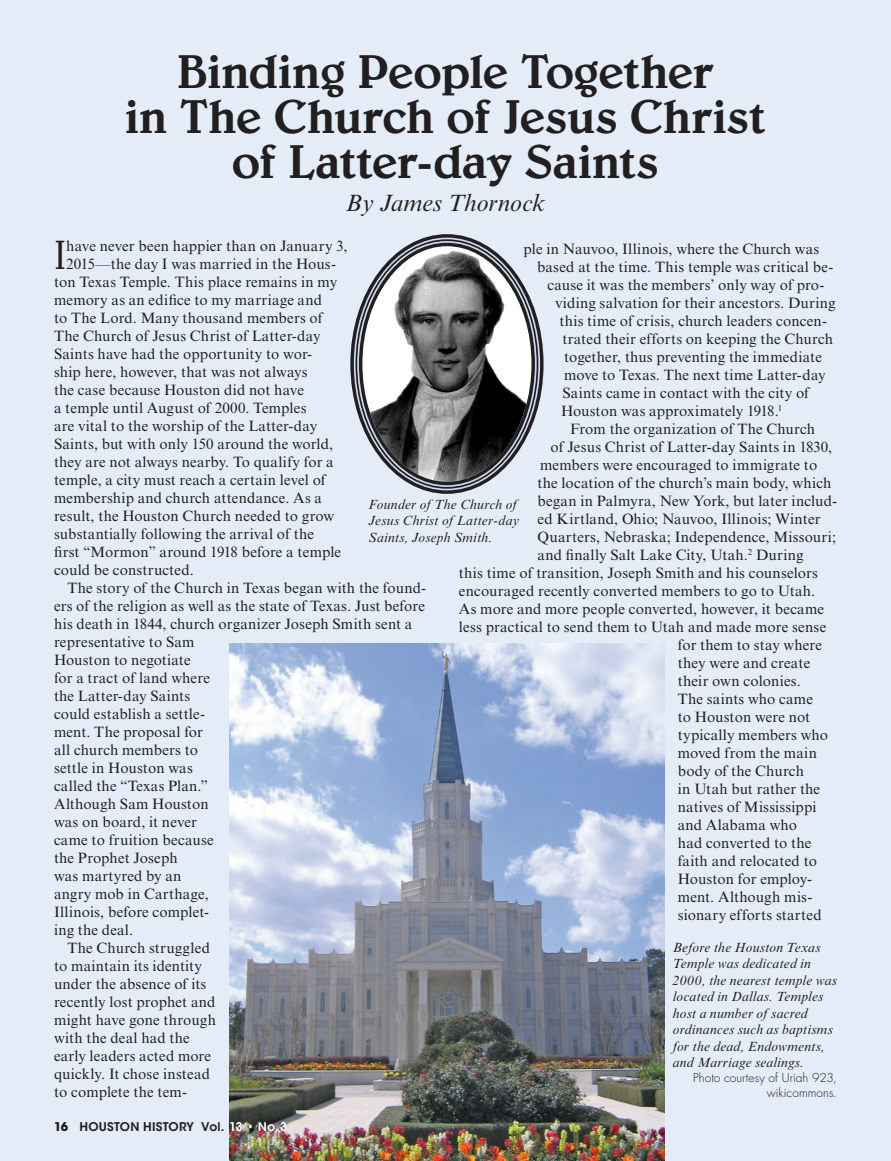
<style>
.page{position:relative;width:891px;height:1161px;background:#e4ecf7}
.page>*{position:absolute;margin:0;border:0;box-sizing:border-box;transform-origin:0 0}
.t1{font:500 48px/45px "Belwe Std";letter-spacing:-.01em;color:#231f20;text-align:center}
.t2{font:300 41.4px "Belwe Std";color:#231f20}
.t3{font:italic 24px "Times New Roman MT Std";letter-spacing:.005em;color:#231f20}
.t4{font:15px "Times New Roman MT Std";letter-spacing:.01em;color:#231f20}
.t5{font:italic 13.5px/16.5px "Times New Roman MT Std";letter-spacing:.015em;color:#231f20}
.t6{font:300 12px/15px "Futura Std";letter-spacing:.005em;color:#231f20;text-align:right}
.t7{font:600 12px "ITC Avant Garde Std";letter-spacing:.02em;color:#231f20}
.s1{font-weight:700}
.s2{color:#fff}
</style>
<div class="page">
<img style="left:230px;top:643px;width:434px;height:518px">
<img style="left:359px;top:240px;width:172px;height:248px">
<div style="left:350px;top:234px;width:194px;height:260px;border:12px solid #ccdaef;border-radius:50%"></div>
<h1 class="t1" style="left:125px;top:49px;width:642px">Binding People Together<br>in The Church of Jesus Christ of Latter-day Saints</h1>
<h3 class="t3" style="left:346px;top:189px;width:201px">By James Thornock</h3>
<h2 class="t2" style="left:54px;top:230px;width:14px">I</h2>
<p class="t4" style="left:66px;top:237px;width:283px">have never been happier than on January 3,</p>
<p class="t4" style="left:524px;top:241px;width:297px">ple in Nauvoo, Illinois, where the Church was</p>
<p class="t4" style="left:537px;top:259px;width:298px">based at the time. This temple was critical be-</p>
<p class="t4" style="left:548px;top:277px;width:279px">cause it was the members’ only way of pro-</p>
<p class="t4" style="left:555px;top:295px;width:282px">viding salvation for their ancestors. During</p>
<p class="t4" style="left:560px;top:313px;width:269px">this time of crisis, church leaders concen-</p>
<p class="t4" style="left:563px;top:331px;width:272px">trated their efforts on keeping the Church</p>
<p class="t4" style="left:564px;top:349px;width:260px">together, thus preventing the immediate</p>
<p class="t4" style="left:564px;top:367px;width:263px">move to Texas. The next time Latter-day</p>
<p class="t4" style="left:563px;top:385px;width:248px">Saints came in contact with the city of</p>
<p class="t4" style="left:561px;top:403px;width:223px">Houston was approximately 1918.<sup>1</sup></p>
<p class="t4" style="left:570px;top:421px;width:247px">From the organization of The Church</p>
<p class="t4" style="left:551px;top:439px;width:283px">of Jesus Christ of Latter-day Saints in 1830,</p>
<p class="t4" style="left:540px;top:457px;width:279px">members were encouraged to immigrate to</p>
<p class="t4" style="left:538px;top:475px;width:295px">the location of the church’s main body, which</p>
<p class="t4" style="left:538px;top:493px;width:301px">began in Palmyra, New York, but later includ-</p>
<p class="t4" style="left:538px;top:511px;width:284px">ed Kirtland, Ohio; Nauvoo, Illinois; Winter</p>
<p class="t4" style="left:538px;top:529px;width:300px">Quarters, Nebraska; Independence, Missouri;</p>
<p class="t4" style="left:538px;top:547px;width:268px">and finally Salt Lake City, Utah.<sup>2</sup> During</p>
<p class="t4" style="left:459px;top:565px;width:361px">this time of transition, Joseph Smith and his counselors</p>
<p class="t4" style="left:459px;top:583px;width:358px">encouraged recently converted members to go to Utah.</p>
<p class="t4" style="left:459px;top:601px;width:367px">As more and more people converted, however, it became</p>
<p class="t4" style="left:459px;top:619px;width:369px">less practical to send them to Utah and made more sense</p>
<p class="t4" style="left:678px;top:637px;width:146px">for them to stay where</p>
<p class="t4" style="left:678px;top:655px;width:134px">they were and create</p>
<p class="t4" style="left:678px;top:673px;width:125px">their own colonies.</p>
<p class="t4" style="left:678px;top:691px;width:137px">The saints who came</p>
<p class="t4" style="left:678px;top:709px;width:134px">to Houston were not</p>
<p class="t4" style="left:678px;top:727px;width:152px">typically members who</p>
<p class="t4" style="left:678px;top:745px;width:141px">moved from the main</p>
<p class="t4" style="left:678px;top:763px;width:128px">body of the Church</p>
<p class="t4" style="left:678px;top:781px;width:144px">in Utah but rather the</p>
<p class="t4" style="left:678px;top:799px;width:140px">natives of Mississippi</p>
<p class="t4" style="left:678px;top:817px;width:121px">and Alabama who</p>
<p class="t4" style="left:678px;top:835px;width:135px">had converted to the</p>
<p class="t4" style="left:678px;top:853px;width:141px">faith and relocated to</p>
<p class="t4" style="left:678px;top:871px;width:136px">Houston for employ-</p>
<p class="t4" style="left:678px;top:889px;width:136px">ment. Although mis-</p>
<p class="t4" style="left:678px;top:907px;width:145px">sionary efforts started</p>
<p class="t5" style="left:673px;top:939px;width:166px">Before the Houston Texas<br>Temple was dedicated in<br>2000, the nearest temple was located in Dallas. Temples host a number of sacred ordinances such as baptisms for the dead, Endowments, and Marriage sealings.</p>
<p class="t6" style="left:693px;top:1071px;width:145px">Photo courtesy of Uriah 923, wikicommons.</p>
<p class="t4" style="left:66px;top:255px;width:271px">2015—the day I was married in the Hous-</p>
<p class="t4" style="left:54px;top:273px;width:285px">ton Texas Temple. This place remains in my</p>
<p class="t4" style="left:54px;top:291px;width:270px">memory as an edifice to my marriage and</p>
<p class="t4" style="left:54px;top:309px;width:270px">to The Lord. Many thousand members of</p>
<p class="t4" style="left:54px;top:327px;width:268px">The Church of Jesus Christ of Latter-day</p>
<p class="t4" style="left:54px;top:345px;width:260px">Saints have had the opportunity to wor-</p>
<p class="t4" style="left:54px;top:363px;width:255px">ship here, however, that was not always</p>
<p class="t4" style="left:54px;top:381px;width:251px">the case because Houston did not have</p>
<p class="t4" style="left:54px;top:399px;width:254px">a temple until August of 2000. Temples</p>
<p class="t4" style="left:54px;top:417px;width:265px">are vital to the worship of the Latter-day</p>
<p class="t4" style="left:54px;top:435px;width:281px">Saints, but with only 150 around the world,</p>
<p class="t4" style="left:54px;top:453px;width:281px">they are not always nearby. To qualify for a</p>
<p class="t4" style="left:54px;top:471px;width:273px">temple, a city must reach a certain level of</p>
<p class="t4" style="left:54px;top:489px;width:270px">membership and church attendance. As a</p>
<p class="t4" style="left:54px;top:507px;width:282px">result, the Houston Church needed to grow</p>
<p class="t4" style="left:54px;top:525px;width:262px">substantially following the arrival of the</p>
<p class="t4" style="left:54px;top:543px;width:289px">first “Mormon” around 1918 before a temple</p>
<p class="t4" style="left:54px;top:561px;width:141px">could be constructed.</p>
<p class="t4" style="left:68px;top:579px;width:360px">The story of the Church in Texas began with the found-</p>
<p class="t4" style="left:54px;top:597px;width:373px">ers of the religion as well as the state of Texas. Just before</p>
<p class="t4" style="left:54px;top:615px;width:360px">his death in 1844, church organizer Joseph Smith sent a</p>
<p class="t4" style="left:54px;top:633px;width:142px">representative to Sam</p>
<p class="t4" style="left:54px;top:651px;width:138px">Houston to negotiate</p>
<p class="t4" style="left:54px;top:669px;width:157px">for a tract of land where</p>
<p class="t4" style="left:54px;top:687px;width:138px">the Latter-day Saints</p>
<p class="t4" style="left:54px;top:705px;width:153px">could establish a settle-</p>
<p class="t4" style="left:54px;top:723px;width:150px">ment. The proposal for</p>
<p class="t4" style="left:54px;top:741px;width:146px">all church members to</p>
<p class="t4" style="left:54px;top:759px;width:140px">settle in Houston was</p>
<p class="t4" style="left:54px;top:777px;width:156px">called the “Texas Plan.”</p>
<p class="t4" style="left:54px;top:795px;width:156px">Although Sam Houston</p>
<p class="t4" style="left:54px;top:813px;width:144px">was on board, it never</p>
<p class="t4" style="left:54px;top:831px;width:161px">came to fruition because</p>
<p class="t4" style="left:54px;top:849px;width:125px">the Prophet Joseph</p>
<p class="t4" style="left:54px;top:867px;width:129px">was martyred by an</p>
<p class="t4" style="left:54px;top:885px;width:156px">angry mob in Carthage,</p>
<p class="t4" style="left:54px;top:903px;width:157px">Illinois, before complet-</p>
<p class="t4" style="left:54px;top:921px;width:81px">ing the deal.</p>
<p class="t4" style="left:68px;top:939px;width:144px">The Church struggled</p>
<p class="t4" style="left:54px;top:957px;width:150px">to maintain its identity</p>
<p class="t4" style="left:54px;top:975px;width:154px">under the absence of its</p>
<p class="t4" style="left:54px;top:993px;width:163px">recently lost prophet and</p>
<p class="t4" style="left:54px;top:1011px;width:164px">might have gone through</p>
<p class="t4" style="left:54px;top:1029px;width:137px">with the deal had the</p>
<p class="t4" style="left:54px;top:1047px;width:159px">early leaders acted more</p>
<p class="t4" style="left:54px;top:1065px;width:158px">quickly. It chose instead</p>
<p class="t4" style="left:54px;top:1083px;width:135px">to complete the tem-</p>
<p class="t5" style="left:369px;top:496px;width:152px">Founder of The Church of<br>Jesus Christ of Latter-day<br>Saints, Joseph Smith.</p>
<p class="t7" style="left:54px;top:1119px;width:235px"><span class="s1">16</span> HOUSTON HISTORY Vol. <span class="s2">13 • No</span>. <span class="s2">3</span></p>
</div>
